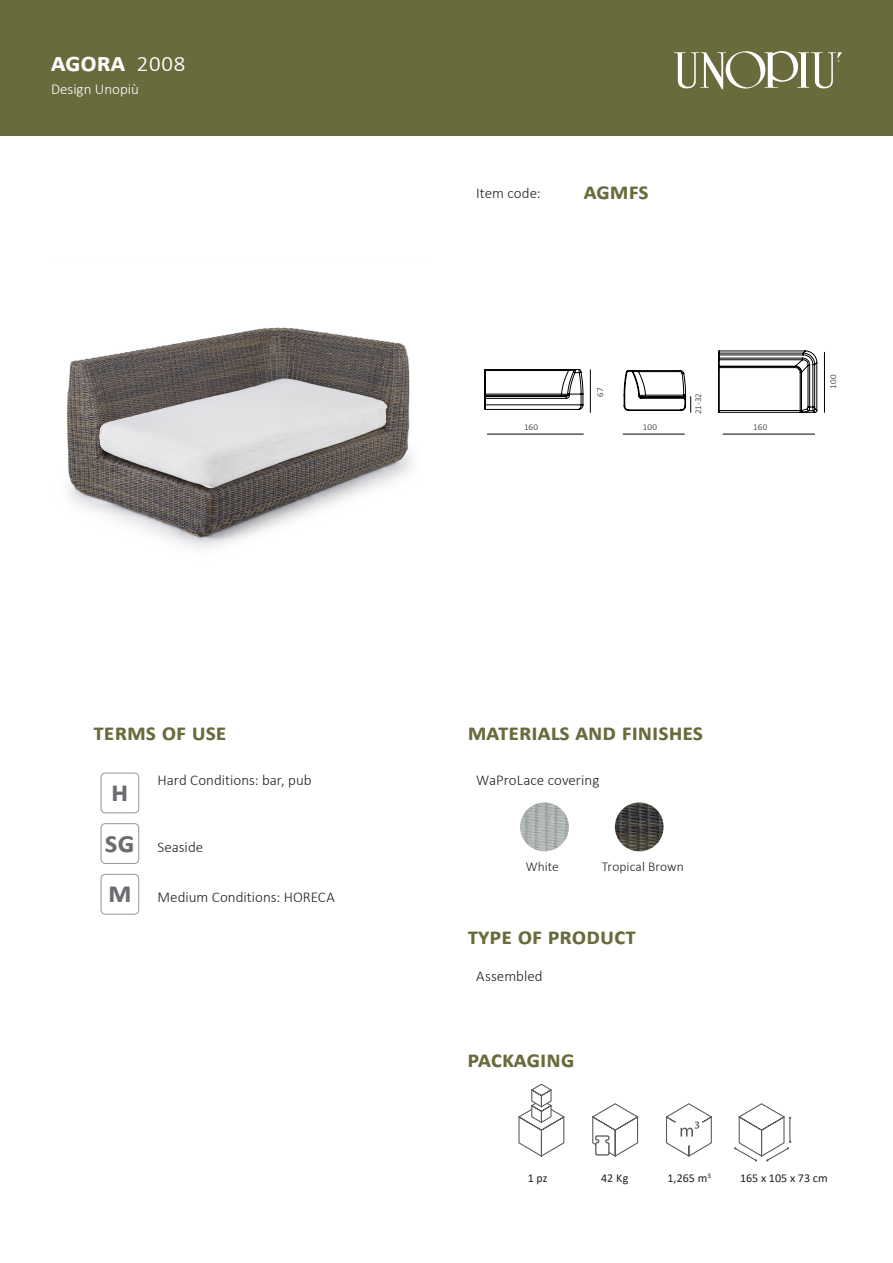
<style>
.page{position:relative;width:893px;height:1263px;background:#fff}
.page>*{position:absolute;margin:0;border:0;box-sizing:border-box;transform-origin:0 0}
.t1{font:700 30px/50.6px "Calibri";color:#6c6d70}
.t2{font:700 27px "Calibri";letter-spacing:-.005em;color:#fff}
.Titoli{font:700 24px "Calibri";color:#696b3d}
.Descrizioni{font:300 15px "Calibri";color:#231f20}
.t3{font:300 15px "Calibri";color:#fff}
.Descrizioni_simboli{font:300 13.5px "Calibri";letter-spacing:.005em;color:#231f20}
.Descrizioni_simboli-2{font:12px "Calibri";letter-spacing:.01em;color:#231f20}
.Descrizioni-2{font:300 9px "Calibri";letter-spacing:.005em;color:#231f20}
.s1{font-weight:300}
.s2{font-weight:700;font-size:30px;color:#6c6d70}
</style>
<div class="page">
<div style="left:101px;top:773px;width:38px;height:40px;border:1px solid #939598;border-radius:4px"></div>
<div style="left:101px;top:823px;width:38px;height:41px;border:1px solid #939598;border-radius:4px"></div>
<div style="left:101px;top:874px;width:38px;height:40px;border:1px solid #939598;border-radius:4px"></div>
<div style="left:0;top:0;width:893px;height:135px;background:#696b3d"></div>
<svg style="left:674px;top:51px;width:168px;height:38px"></svg>
<svg style="left:592px;top:1103px;width:47px;height:54px"></svg>
<svg style="left:666px;top:1103px;width:46px;height:54px"></svg>
<svg style="left:734px;top:1103px;width:57px;height:59px"></svg>
<svg style="left:518px;top:1083px;width:47px;height:74px"></svg>
<img style="left:66px;top:327px;width:346px;height:221px">
<svg style="left:485px;top:369px;width:98px;height:40px"></svg>
<svg style="left:718px;top:351px;width:99px;height:61px"></svg>
<hr style="left:487px;top:434px;width:96px;height:1px;background:#000">
<hr style="left:623px;top:434px;width:61px;height:1px;background:#000">
<hr style="left:723px;top:434px;width:92px;height:1px;background:#000">
<hr style="left:590px;top:370px;width:1px;height:42px;background:#000">
<svg style="left:624px;top:370px;width:67px;height:42px"></svg>
<hr style="left:824px;top:352px;width:1px;height:60px;background:#000">
<img style="left:615px;top:802px;width:49px;height:49px;border-radius:24px">
<img style="left:520px;top:802px;width:49px;height:49px;border-radius:24px">
<p class="t2" style="left:51px;top:43px;width:136px">agora <span class="s1">2008</span></p>
<p class="t3" style="left:51px;top:79px;width:89px">Design Unopiù</p>
<h3 class="Titoli" style="left:94px;top:715px;width:135px">terms of use</h3>
<p class="Descrizioni" style="left:158px;top:771px;width:156px">Hard Conditions: bar, pub</p>
<h1 class="t1" style="left:105px;top:765px;width:21px">H<br>SG</h1>
<p class="Descrizioni" style="left:158px;top:837px;width:47px">Seaside</p>
<p class="Descrizioni" style="left:108px;top:888px;width:228px"><span class="s2">M</span> Medium Conditions: HORECA</p>
<p class="Descrizioni" style="left:476px;top:183px;width:66px">Item code:</p>
<p class="Titoli" style="left:584px;top:174px;width:65px">agmfs</p>
<p class="Descrizioni-2" style="left:595px;top:397px;width:11px;rotate:-90deg">67</p>
<p class="Descrizioni-2" style="left:693px;top:414px;width:22px;rotate:-90deg">21-32</p>
<p class="Descrizioni-2" style="left:524px;top:422px;width:16px">160</p>
<p class="Descrizioni-2" style="left:643px;top:422px;width:16px">100</p>
<p class="Descrizioni-2" style="left:753px;top:422px;width:16px">160</p>
<p class="Descrizioni-2" style="left:828px;top:389px;width:16px;rotate:-90deg">100</p>
<h3 class="Titoli" style="left:468px;top:715px;width:237px">Materials and finishes</h3>
<p class="Descrizioni" style="left:476px;top:770px;width:125px">WaProLace covering</p>
<p class="Descrizioni_simboli" style="left:526px;top:858px;width:35px">White</p>
<p class="Descrizioni_simboli" style="left:602px;top:858px;width:83px">Tropical Brown</p>
<h3 class="Titoli" style="left:468px;top:919px;width:170px">Type of product</h3>
<p class="Descrizioni" style="left:476px;top:966px;width:68px">Assembled</p>
<h3 class="Titoli" style="left:468px;top:1042px;width:108px">Packaging</h3>
<p class="Descrizioni_simboli-2" style="left:528px;top:1170px;width:21px">1 pz</p>
<p class="Descrizioni_simboli-2" style="left:601px;top:1170px;width:29px">42 Kg</p>
<p class="Descrizioni_simboli-2" style="left:667px;top:1170px;width:45px">1,265 m<sup>3</sup></p>
<p class="Descrizioni_simboli-2" style="left:740px;top:1170px;width:89px">165 x 105 x 73 cm</p>
</div>
